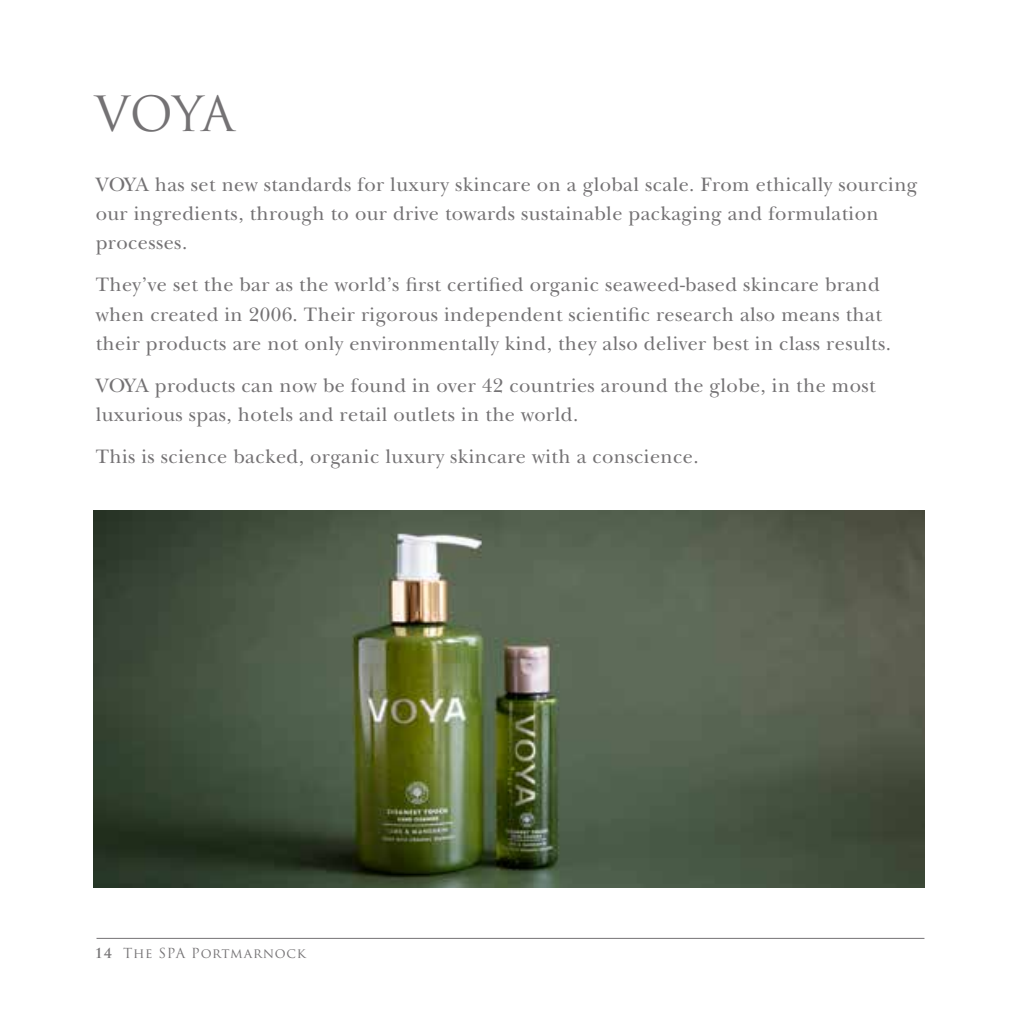
<style>
.page{position:relative;width:1021px;height:1021px;background:#fff}
.page>*{position:absolute;margin:0;border:0;box-sizing:border-box;transform-origin:0 0}
.t1{font:47.25px "Trajan Pro";color:#747274}
.t2{font:20.25px/29.2px "New Baskerville Std";letter-spacing:.02em;color:#747274}
.t3{font:13.5px "Trajan Pro";letter-spacing:.055em;color:#747274}
.s1{font-weight:700}
</style>
<div class="page">
<hr style="left:96px;top:938px;width:828px;height:1px;background:#747274">
<img style="left:93px;top:510px;width:831px;height:377px">
<h1 class="t1" style="left:95px;top:84px;width:141px">VOYA</h1>
<p class="t2" style="left:96px;top:170px;width:823px">VOYA has set new standards for luxury skincare on a global scale. From ethically sourcing our ingredients, through to our drive towards sustainable packaging and formulation processes.</p>
<p class="t2" style="left:96px;top:270px;width:797px">They’ve set the bar as the world’s first certified organic seaweed-based skincare brand when created in 2006. Their rigorous independent scientific research also means that their products are not only environmentally kind, they also deliver best in class results.</p>
<p class="t2" style="left:96px;top:371px;width:781px">VOYA products can now be found in over 42 countries around the globe, in the most luxurious spas, hotels and retail outlets in the world.</p>
<p class="t2" style="left:96px;top:442px;width:604px">This is science backed, organic luxury skincare with a conscience.</p>
<p class="t3" style="left:95px;top:944px;width:212px"><span class="s1">14</span> The SPA Portmarnock</p>
</div>
